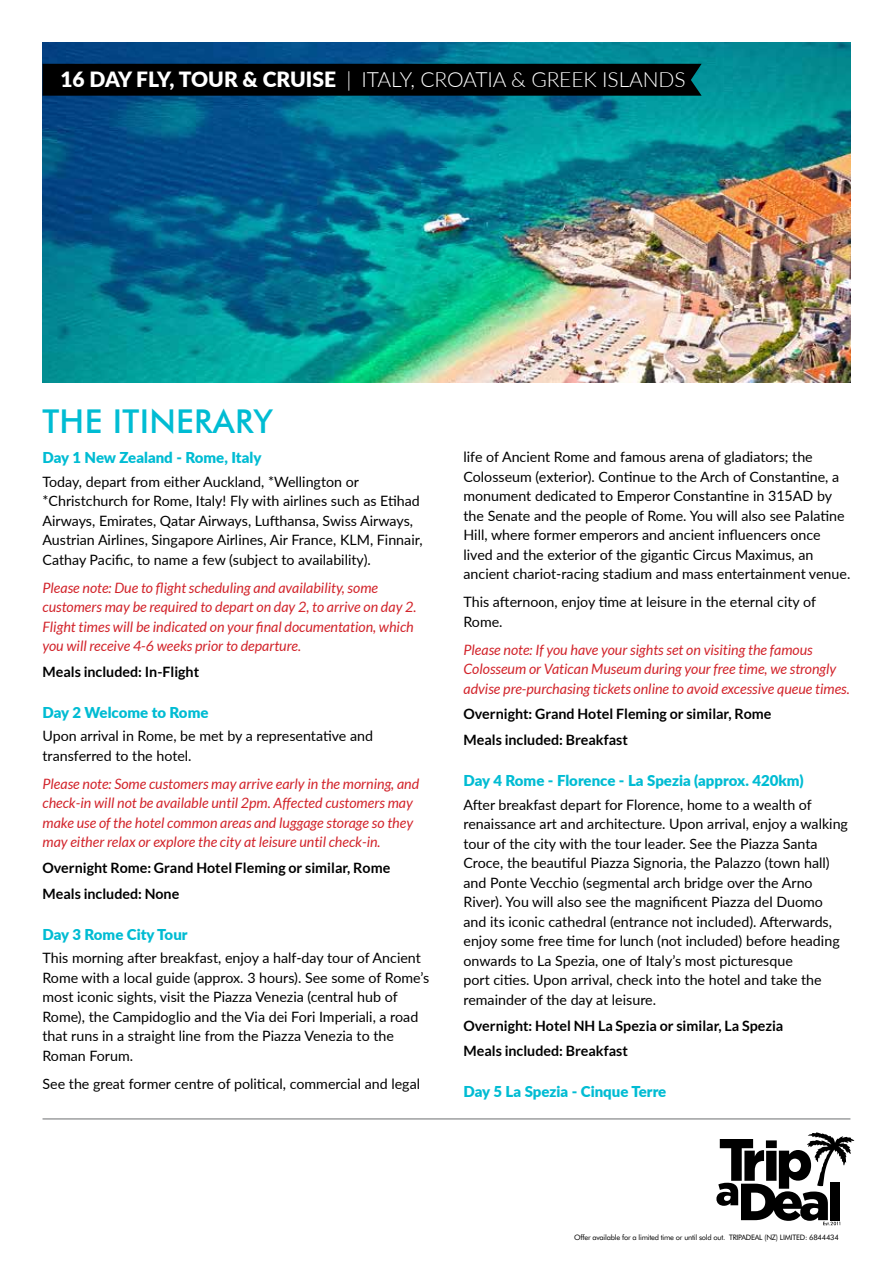
<style>
.page{position:relative;width:893px;height:1263px;background:#fff}
.page>*{position:absolute;margin:0;border:0;box-sizing:border-box;transform-origin:0 0}
.t1{font:500 33px "Futura BT";letter-spacing:.01em;color:#00bcd3}
.t2{font:300 21px "Lato";letter-spacing:-.005em;color:#fff}
.t3{font:900 15px "Lato";color:#00bcd3}
.t4{font:14.25px/19.5px "Lato";color:#000}
.t5{font:italic 14.25px/19.5px "Lato";color:#d2232a}
.t6{font:700 14.25px/25.8px "Lato";color:#000}
.t7{font:7.5px "Futura BT";letter-spacing:-.03em;color:#000}
.s1{font-weight:900}
</style>
<div class="page">
<svg style="left:716px;top:1132px;width:138px;height:93px"></svg>
<hr style="left:43px;top:1119px;width:807px;height:1px;background:#6d6e71">
<img style="left:43px;top:43px;width:807px;height:340px">
<div style="left:43px;top:64px;width:659px;height:32px;background:#000"></div>
<h2 class="t2" style="left:60px;top:65px;width:627px"><span class="s1">16 DAY FLY, TOUR &amp; CRUISE</span> | ITALY, CROATIA &amp; GREEK ISLANDS</h2>
<h1 class="t1" style="left:43px;top:402px;width:232px">THE ITINERARY</h1>
<p class="t3" style="left:43px;top:446px;width:220px">Day 1 New Zealand - Rome, Italy</p>
<p class="t4" style="left:43px;top:471px;width:382px">Today, depart from either Auckland, *Wellington or *Christchurch for Rome, Italy! Fly with airlines such as Etihad Airways, Emirates, Qatar Airways, Lufthansa, Swiss Airways, Austrian Airlines, Singapore Airlines, Air France, KLM, Finnair, Cathay Pacific, to name a few (subject to availability).</p>
<p class="t5" style="left:43px;top:578px;width:375px">Please note: Due to flight scheduling and availability, some customers may be required to depart on day 2, to arrive on day 2.<br>Flight times will be indicated on your final documentation, which you will receive 4-6 weeks prior to departure.</p>
<p class="t6" style="left:43px;top:658px;width:158px">Meals included: In-Flight</p>
<p class="t3" style="left:43px;top:701px;width:168px">Day 2 Welcome to Rome</p>
<p class="t4" style="left:43px;top:726px;width:332px">Upon arrival in Rome, be met by a representative and transferred to the hotel.</p>
<p class="t5" style="left:43px;top:774px;width:378px">Please note: Some customers may arrive early in the morning, and check-in will not be available until 2pm. Affected customers may make use of the hotel common areas and luggage storage so they may either relax or explore the city at leisure until check-in.</p>
<p class="t6" style="left:43px;top:855px;width:349px">Overnight Rome: Grand Hotel Fleming or similar, Rome<br>Meals included: None</p>
<p class="t3" style="left:43px;top:923px;width:147px">Day 3 Rome City Tour</p>
<p class="t4" style="left:43px;top:948px;width:388px">This morning after breakfast, enjoy a half-day tour of Ancient Rome with a local guide (approx. 3 hours). See some of Rome’s most iconic sights, visit the Piazza Venezia (central hub of Rome), the Campidoglio and the Via dei Fori Imperiali, a road that runs in a straight line from the Piazza Venezia to the Roman Forum.</p>
<p class="t4" style="left:43px;top:1073px;width:379px">See the great former centre of political, commercial and legal</p>
<p class="t4" style="left:463px;top:447px;width:388px">life of Ancient Rome and famous arena of gladiators; the Colosseum (exterior). Continue to the Arch of Constantine, a monument dedicated to Emperor Constantine in 315AD by the Senate and the people of Rome. You will also see Palatine Hill, where former emperors and ancient influencers once lived and the exterior of the gigantic Circus Maximus, an ancient chariot-racing stadium and mass entertainment venue.</p>
<p class="t4" style="left:463px;top:592px;width:354px">This afternoon, enjoy time at leisure in the eternal city of<br>Rome.</p>
<p class="t5" style="left:463px;top:640px;width:388px">Please note: If you have your sights set on visiting the famous<br>Colosseum or Vatican Museum during your free time, we strongly advise pre-purchasing tickets online to avoid excessive queue times.</p>
<p class="t6" style="left:463px;top:701px;width:309px">Overnight: Grand Hotel Fleming or similar, Rome<br>Meals included: Breakfast</p>
<p class="t3" style="left:463px;top:769px;width:342px">Day 4 Rome - Florence - La Spezia (approx. 420km)</p>
<p class="t4" style="left:463px;top:794px;width:386px">After breakfast depart for Florence, home to a wealth of renaissance art and architecture. Upon arrival, enjoy a walking tour of the city with the tour leader. See the Piazza Santa Croce, the beautiful Piazza Signoria, the Palazzo (town hall) and Ponte Vecchio (segmental arch bridge over the Arno River). You will also see the magnificent Piazza del Duomo and its iconic cathedral (entrance not included). Afterwards, enjoy some free time for lunch (not included) before heading onwards to La Spezia, one of Italy’s most picturesque<br>port cities. Upon arrival, check into the hotel and take the remainder of the day at leisure.</p>
<p class="t6" style="left:463px;top:1012px;width:321px">Overnight: Hotel NH La Spezia or similar, La Spezia<br>Meals included: Breakfast</p>
<p class="t3" style="left:463px;top:1080px;width:204px">Day 5 La Spezia - Cinque Terre</p>
<p class="t7" style="left:574px;top:1232px;width:266px">Offer available for a limited time or until sold out. TRIPADEAL (NZ) LIMITED: 6844434</p>
</div>
